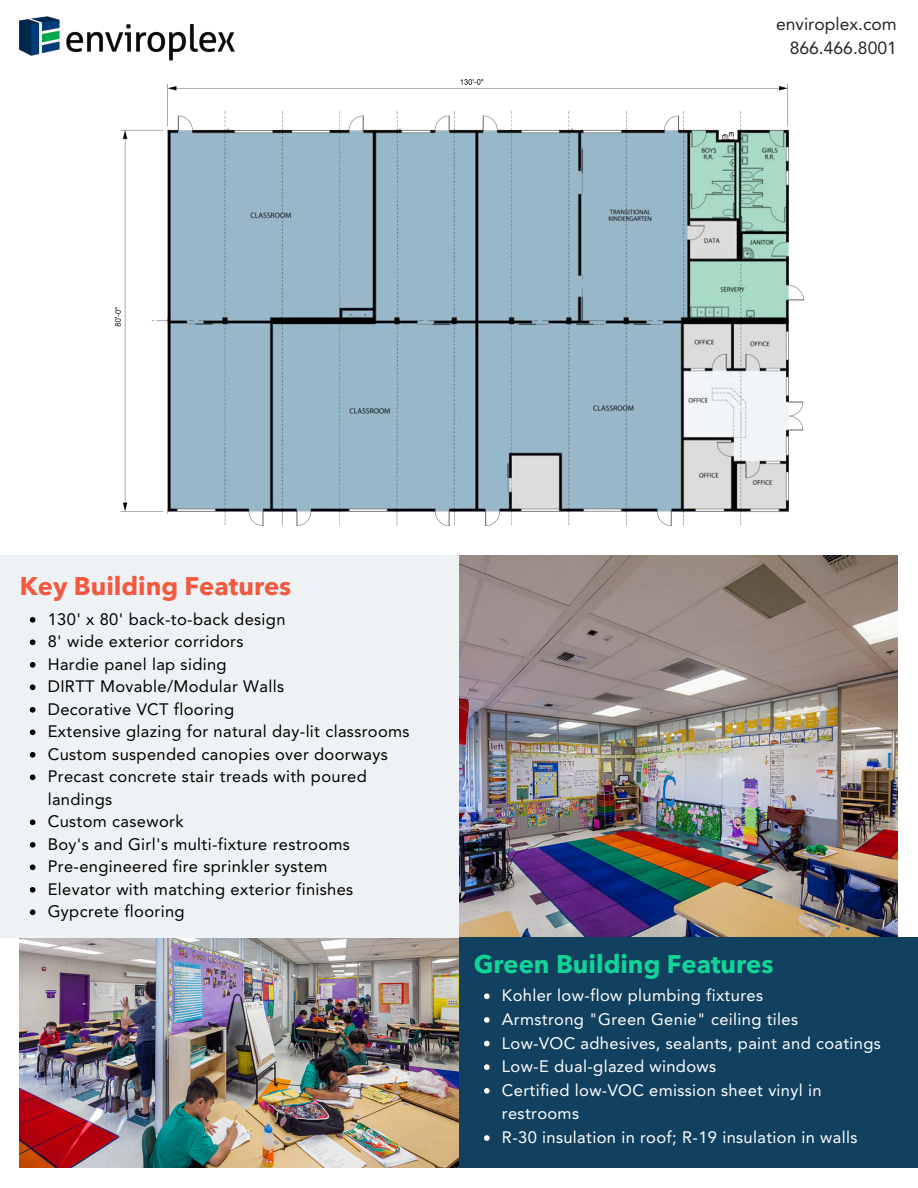
<style>
.page{position:relative;width:918px;height:1188px;background:#fff}
.page>*{position:absolute;margin:0;border:0;box-sizing:border-box;transform-origin:0 0}
.t1{font:700 25.5px "Avenir Next LT Pro";color:#11d498}
.t2{font:700 25.5px "Avenir Next LT Pro";color:#f4583f}
.t3{font:17.55px/23.7px "Avenir";color:#252729;text-align:right}
.t4{font:16.5px/22.5px "Avenir";letter-spacing:.02em;color:#000}
.t5{font:16.5px/23.7px "Avenir";letter-spacing:.02em;color:#fff}
</style>
<div class="page">
<img style="left:20px;top:937px;width:438px;height:231px">
<img style="left:20px;top:16px;width:215px;height:44px">
<div style="left:0;top:555px;width:459px;height:382px;background:#eff2f4"></div>
<div style="left:459px;top:937px;width:459px;height:231px;background:#124160"></div>
<img style="left:459px;top:555px;width:439px;height:382px">
<img style="left:115px;top:79px;width:688px;height:447px">
<svg style="left:484px;top:993px;width:6px;height:6px"></svg>
<svg style="left:484px;top:1017px;width:6px;height:6px"></svg>
<svg style="left:484px;top:1041px;width:6px;height:5px"></svg>
<svg style="left:484px;top:1064px;width:6px;height:6px"></svg>
<svg style="left:484px;top:1088px;width:6px;height:6px"></svg>
<svg style="left:484px;top:1135px;width:6px;height:6px"></svg>
<svg style="left:30px;top:617px;width:5px;height:6px"></svg>
<svg style="left:30px;top:639px;width:5px;height:6px"></svg>
<svg style="left:30px;top:662px;width:5px;height:6px"></svg>
<svg style="left:30px;top:684px;width:5px;height:6px"></svg>
<svg style="left:30px;top:707px;width:5px;height:6px"></svg>
<svg style="left:30px;top:729px;width:5px;height:6px"></svg>
<svg style="left:30px;top:752px;width:5px;height:6px"></svg>
<svg style="left:30px;top:774px;width:5px;height:6px"></svg>
<svg style="left:30px;top:819px;width:5px;height:6px"></svg>
<svg style="left:30px;top:842px;width:5px;height:6px"></svg>
<svg style="left:30px;top:864px;width:5px;height:6px"></svg>
<svg style="left:30px;top:887px;width:5px;height:6px"></svg>
<svg style="left:30px;top:909px;width:5px;height:6px"></svg>
<p class="t3" style="left:776px;top:12px;width:122px">enviroplex.com<br>866.466.8001</p>
<h1 class="t2" style="left:20px;top:571px;width:273px">Key Building Features</h1>
<p class="t4" style="left:48px;top:608px;width:363px">130' x 80' back-to-back design<br>8' wide exterior corridors<br>Hardie panel lap siding<br>DIRTT Movable/Modular Walls<br>Decorative VCT flooring<br>Extensive glazing for natural day-lit classrooms<br>Custom suspended canopies over doorways<br>Precast concrete stair treads with poured landings<br>Custom casework<br>Boy's and Girl's multi-fixture restrooms<br>Pre-engineered fire sprinkler system<br>Elevator with matching exterior finishes<br>Gypcrete flooring</p>
<h1 class="t1" style="left:474px;top:949px;width:301px">Green Building Features</h1>
<p class="t5" style="left:502px;top:984px;width:380px">Kohler low-flow plumbing fixtures<br>Armstrong "Green Genie" ceiling tiles<br>Low-VOC adhesives, sealants, paint and coatings Low-E dual-glazed windows<br>Certified low-VOC emission sheet vinyl in restrooms<br>R-30 insulation in roof; R-19 insulation in walls</p>
</div>
